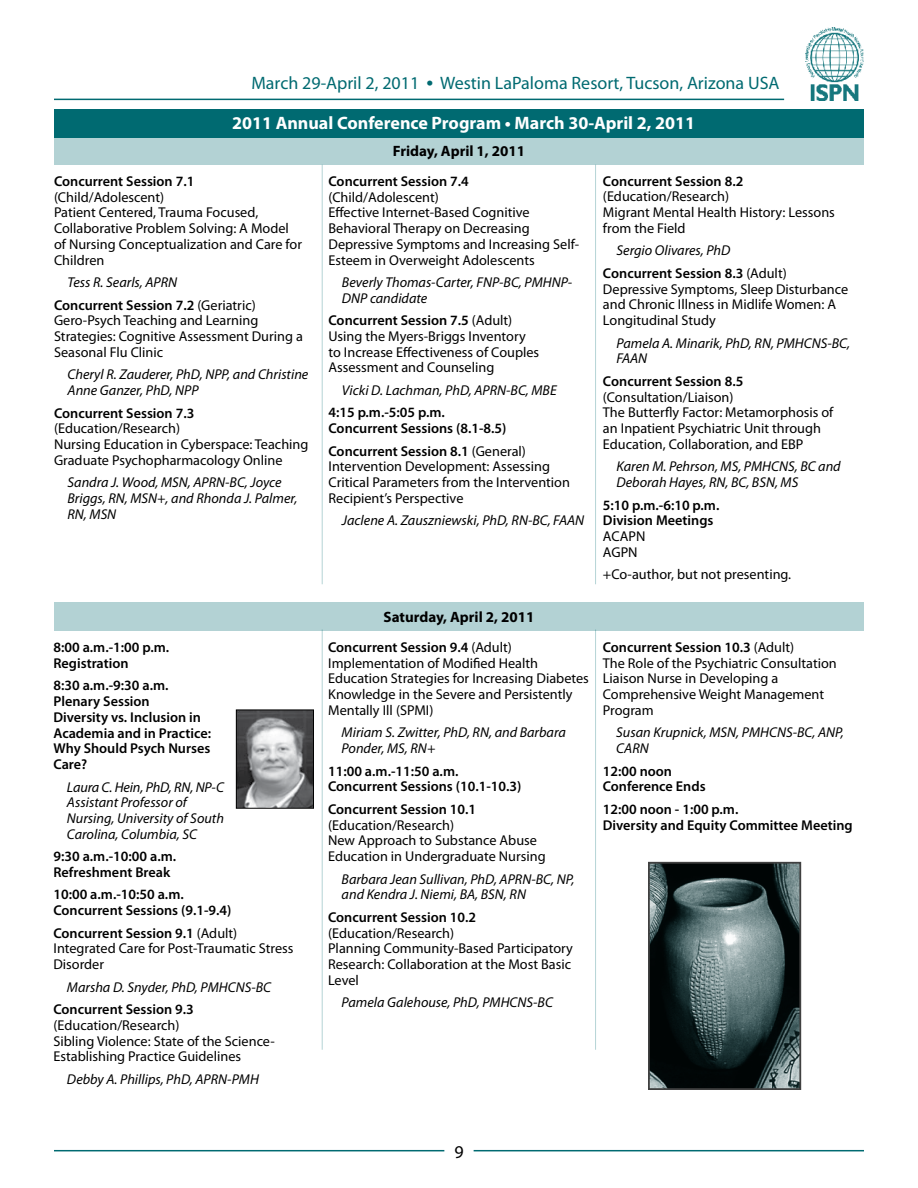
<style>
.page{position:relative;width:918px;height:1188px;background:#fff}
.page>*{position:absolute;margin:0;border:0;box-sizing:border-box;transform-origin:0 0}
.t1{font:18px "Myriad Pro";color:#006a71}
.t2{font:700 18px "Myriad Pro";color:#fff}
.t3{font:18px "Myriad Pro";color:#000}
.t4{font:700 15px "Myriad Pro";color:#000}
.t5{font:14.25px/15.8px "Myriad Pro";color:#000}
.t6{font:600 14.25px/15.8px "Myriad Pro";color:#000}
.t7{font:italic 14.25px/15.8px "Myriad Pro";color:#000}
.s1{font-family:"Times"}
.s2{font-weight:400;font-style:italic}
.s3{font-weight:400}
.s4{font-weight:600}
</style>
<div class="page">
<hr style="left:54px;top:1150px;width:390px;height:1px;background:#006a71">
<hr style="left:474px;top:1150px;width:390px;height:1px;background:#006a71">
<img style="left:805px;top:28px;width:59px;height:73px">
<hr style="left:54px;top:99px;width:730px;height:1px;background:#006a71">
<div style="left:54px;top:109px;width:810px;height:29px;background:#006a71"></div>
<hr style="left:322px;top:165px;width:1px;height:419px;background:#006a71">
<hr style="left:595px;top:165px;width:1px;height:419px;background:#006a71">
<svg style="left:236px;top:709px;width:78px;height:100px;background:#828384"></svg>
<div style="left:54px;top:137px;width:810px;height:28px;background:#b3d2d4"></div>
<div style="left:54px;top:603px;width:810px;height:28px;background:#b3d2d4"></div>
<hr style="left:322px;top:630px;width:1px;height:420px;background:#006a71">
<hr style="left:595px;top:630px;width:1px;height:420px;background:#006a71">
<img style="left:651px;top:865px;width:147px;height:222px">
<div style="left:648px;top:862px;width:153px;height:228px;border:2px solid #404040"></div>
<p class="t1" style="left:251px;top:72px;width:530px">March 29-April 2, 2011 <span class="s1">•</span> Westin LaPaloma Resort, Tucson, Arizona USA</p>
<p class="t2" style="left:232px;top:111px;width:465px">2011 Annual Conference Program • March 30-April 2, 2011</p>
<p class="t6" style="left:54px;top:173px;width:142px">Concurrent Session 7.1</p>
<p class="t5" style="left:54px;top:189px;width:250px">(Child/Adolescent)<br>Patient Centered, Trauma Focused,<br>Collaborative Problem Solving: A Model of Nursing Conceptualization and Care for<br>Children</p>
<p class="t6" style="left:54px;top:271px;width:203px;line-height:22.5px;text-indent:13px"><span class="s2">Tess R. Searls, APRN<br></span>Concurrent Session 7.2 <span class="s3">(Geriatric)</span></p>
<p class="t5" style="left:54px;top:312px;width:250px">Gero-Psych Teaching and Learning<br>Strategies: Cognitive Assessment During a<br>Seasonal Flu Clinic</p>
<p class="t7" style="left:67px;top:366px;width:242px">Cheryl R. Zauderer, PhD, NPP, and Christine<br>Anne Ganzer, PhD, NPP</p>
<p class="t6" style="left:54px;top:405px;width:142px">Concurrent Session 7.3</p>
<p class="t5" style="left:54px;top:420px;width:256px">(Education/Research)<br>Nursing Education in Cyberspace: Teaching<br>Graduate Psychopharmacology Online</p>
<p class="t7" style="left:67px;top:474px;width:232px">Sandra J. Wood, MSN, APRN-BC, Joyce<br>Briggs, RN, MSN+, and Rhonda J. Palmer,<br>RN, MSN</p>
<p class="t6" style="left:53px;top:639px;width:117px">8:00 a.m.-1:00 p.m.<br>Registration</p>
<p class="t6" style="left:53px;top:677px;width:159px">8:30 a.m.-9:30 a.m.<br>Plenary Session<br>Diversity vs. Inclusion in<br>Academia and in Practice:<br>Why Should Psych Nurses<br>Care?</p>
<p class="t7" style="left:67px;top:779px;width:159px">Laura C. Hein, PhD, RN, NP-C<br>Assistant Professor of<br>Nursing, University of South<br>Carolina, Columbia, SC</p>
<p class="t6" style="left:53px;top:848px;width:124px">9:30 a.m.-10:00 a.m.<br>Refreshment Break</p>
<p class="t6" style="left:53px;top:886px;width:180px">10:00 a.m.-10:50 a.m.<br>Concurrent Sessions (9.1-9.4)</p>
<p class="t5" style="left:53px;top:925px;width:242px"><span class="s4">Concurrent Session 9.1</span> (Adult)<br>Integrated Care for Post-Traumatic Stress<br>Disorder</p>
<p class="t7" style="left:67px;top:979px;width:206px">Marsha D. Snyder, PhD, PMHCNS-BC</p>
<p class="t6" style="left:53px;top:1001px;width:142px">Concurrent Session 9.3</p>
<p class="t5" style="left:53px;top:1017px;width:223px">(Education/Research)<br>Sibling Violence: State of the Science-<br>Establishing Practice Guidelines</p>
<p class="t7" style="left:67px;top:1071px;width:193px">Debby A. Phillips, PhD, APRN-PMH</p>
<p class="t4" style="left:393px;top:141px;width:134px">Friday, April 1, 2011</p>
<p class="t6" style="left:328px;top:173px;width:142px">Concurrent Session 7.4</p>
<p class="t5" style="left:328px;top:189px;width:252px">(Child/Adolescent)<br>Effective Internet-Based Cognitive Behavioral Therapy on Decreasing Depressive Symptoms and Increasing Self-Esteem in Overweight Adolescents</p>
<p class="t7" style="left:342px;top:274px;width:232px">Beverly Thomas-Carter, FNP-BC, PMHNP-<br>DNP candidate</p>
<p class="t5" style="left:328px;top:312px;width:212px"><span class="s4">Concurrent Session 7.5</span> (Adult)<br>Using the Myers-Briggs Inventory to Increase Effectiveness of Couples<br>Assessment and Counseling</p>
<p class="t7" style="left:342px;top:382px;width:216px">Vicki D. Lachman, PhD, APRN-BC, MBE</p>
<p class="t6" style="left:328px;top:404px;width:180px">4:15 p.m.-5:05 p.m.<br>Concurrent Sessions (8.1-8.5)</p>
<p class="t5" style="left:328px;top:443px;width:243px"><span class="s4">Concurrent Session 8.1</span> (General)<br>Intervention Development: Assessing Critical Parameters from the Intervention Recipient’s Perspective</p>
<p class="t7" style="left:342px;top:513px;width:244px">Jaclene A. Zauszniewski, PhD, RN-BC, FAAN</p>
<p class="t4" style="left:384px;top:607px;width:152px">Saturday, April 2, 2011</p>
<p class="t5" style="left:328px;top:639px;width:262px"><span class="s4">Concurrent Session 9.4</span> (Adult)<br>Implementation of Modified Health Education Strategies for Increasing Diabetes Knowledge in the Severe and Persistently Mentally Ill (SPMI)</p>
<p class="t7" style="left:342px;top:725px;width:226px">Miriam S. Zwitter, PhD, RN, and Barbara<br>Ponder, MS, RN+</p>
<p class="t6" style="left:328px;top:763px;width:195px">11:00 a.m.-11:50 a.m.<br>Concurrent Sessions (10.1-10.3)</p>
<p class="t6" style="left:328px;top:801px;width:150px">Concurrent Session 10.1</p>
<p class="t5" style="left:328px;top:817px;width:219px">(Education/Research)<br>New Approach to Substance Abuse<br>Education in Undergraduate Nursing</p>
<p class="t7" style="left:342px;top:871px;width:234px">Barbara Jean Sullivan, PhD, APRN-BC, NP, and Kendra J. Niemi, BA, BSN, RN</p>
<p class="t6" style="left:328px;top:909px;width:150px">Concurrent Session 10.2</p>
<p class="t5" style="left:328px;top:925px;width:246px">(Education/Research)<br>Planning Community-Based Participatory<br>Research: Collaboration at the Most Basic<br>Level</p>
<p class="t7" style="left:342px;top:995px;width:213px">Pamela Galehouse, PhD, PMHCNS-BC</p>
<p class="t6" style="left:603px;top:173px;width:142px">Concurrent Session 8.2</p>
<p class="t5" style="left:603px;top:189px;width:233px">(Education/Research)<br>Migrant Mental Health History: Lessons from the Field</p>
<p class="t6" style="left:603px;top:239px;width:185px;line-height:22.5px;text-indent:13px"><span class="s2">Sergio Olivares, PhD<br></span>Concurrent Session 8.3 <span class="s3">(Adult)</span></p>
<p class="t5" style="left:603px;top:281px;width:247px">Depressive Symptoms, Sleep Disturbance and Chronic Illness in Midlife Women: A<br>Longitudinal Study</p>
<p class="t7" style="left:616px;top:335px;width:235px">Pamela A. Minarik, PhD, RN, PMHCNS-BC,<br>FAAN</p>
<p class="t6" style="left:603px;top:373px;width:142px">Concurrent Session 8.5</p>
<p class="t5" style="left:603px;top:389px;width:232px">(Consultation/Liaison)<br>The Butterfly Factor: Metamorphosis of an Inpatient Psychiatric Unit through Education, Collaboration, and EBP</p>
<p class="t7" style="left:616px;top:459px;width:226px">Karen M. Pehrson, MS, PMHCNS, BC and<br>Deborah Hayes, RN, BC, BSN, MS</p>
<p class="t6" style="left:603px;top:497px;width:118px">5:10 p.m.-6:10 p.m.<br>Division Meetings</p>
<p class="t5" style="left:603px;top:528px;width:44px">ACAPN<br>AGPN</p>
<p class="t5" style="left:603px;top:567px;width:190px">+Co-author, but not presenting.</p>
<p class="t5" style="left:603px;top:639px;width:236px"><span class="s4">Concurrent Session 10.3</span> (Adult)<br>The Role of the Psychiatric Consultation<br>Liaison Nurse in Developing a<br>Comprehensive Weight Management<br>Program</p>
<p class="t7" style="left:616px;top:725px;width:229px">Susan Krupnick, MSN, PMHCNS-BC, ANP,<br>CARN</p>
<p class="t6" style="left:603px;top:763px;width:104px">12:00 noon<br>Conference Ends</p>
<p class="t6" style="left:603px;top:801px;width:251px">12:00 noon - 1:00 p.m.<br>Diversity and Equity Committee Meeting</p>
<p class="t3" style="left:454px;top:1141px;width:11px">9</p>
</div>
